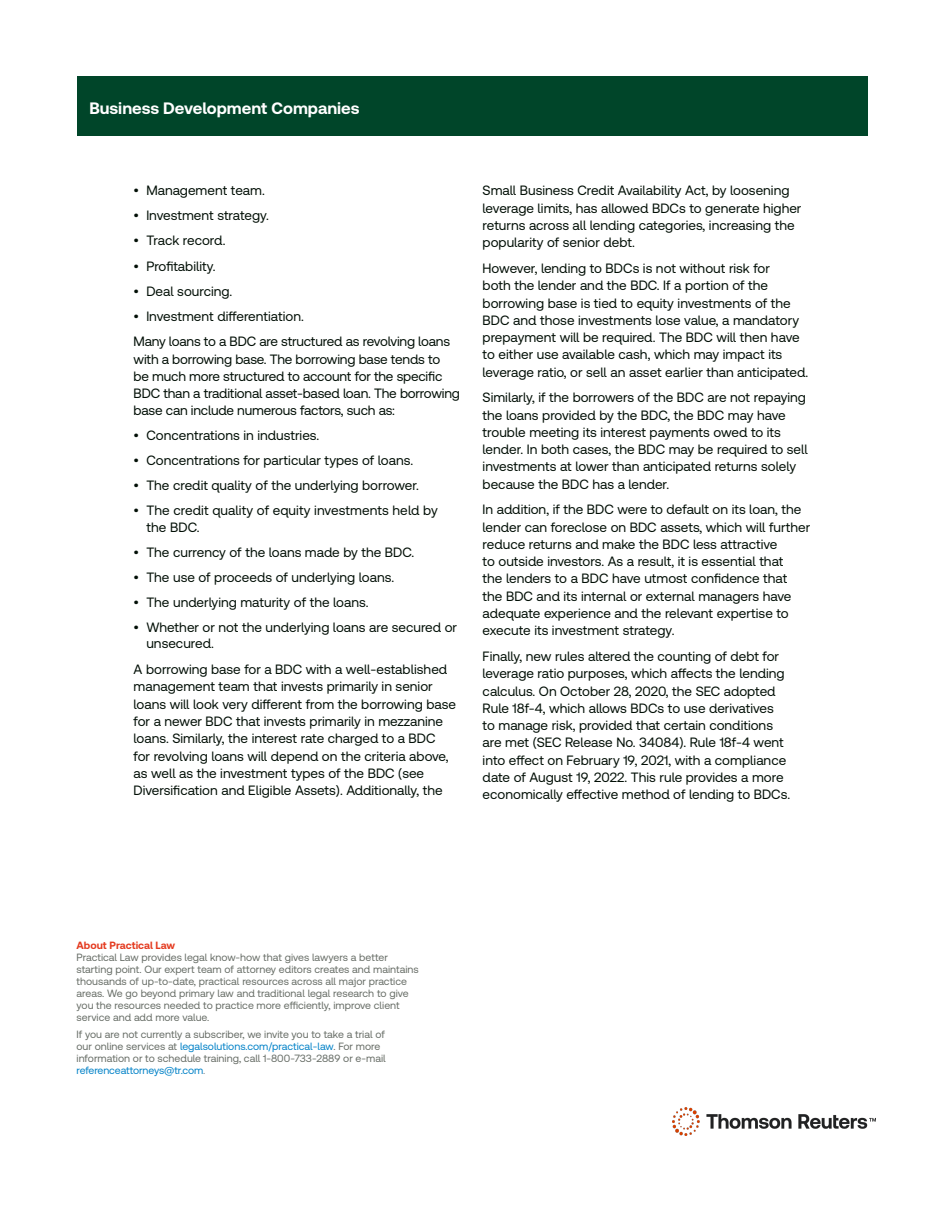
<style>
.page{position:relative;width:944px;height:1214px;background:#fff}
.page>*{position:absolute;margin:0;border:0;box-sizing:border-box;transform-origin:0 0}
.t1{font:700 16.5px "Clario";color:#fff}
.t2{font:13.5px/17.2px "Clario";color:#020f06}
.t3{font:10.5px/12px "Clario";color:#676d66}
.t4{font:700 10.5px "Clario";color:#e43b20}
.s1{color:#0081c7}
.s2{color:#86888b}
</style>
<div class="page">
<div style="left:77px;top:77px;width:790px;height:59px;background:#004529"></div>
<img style="left:672px;top:1107px;width:203px;height:28px">
<p class="t1" style="left:89px;top:98px;width:272px">Business Development Companies</p>
<p class="t2" style="left:134px;top:182px;width:133px">• Management team.</p>
<p class="t2" style="left:134px;top:207px;width:137px">• Investment strategy.</p>
<p class="t2" style="left:134px;top:232px;width:93px">• Track record.</p>
<p class="t2" style="left:134px;top:257px;width:84px">• Profitability.</p>
<p class="t2" style="left:134px;top:282px;width:100px">• Deal sourcing.</p>
<p class="t2" style="left:134px;top:302px;width:318px;line-height:25.8px">• Investment differentiation.<br>Many loans to a BDC are structured as revolving loans</p>
<p class="t2" style="left:134px;top:350px;width:328px">with a borrowing base. The borrowing base tends to<br>be much more structured to account for the specific BDC than a traditional asset-based loan. The borrowing base can include numerous factors, such as:</p>
<p class="t2" style="left:134px;top:426px;width:187px">• Concentrations in industries.</p>
<p class="t2" style="left:134px;top:451px;width:281px">• Concentrations for particular types of loans.</p>
<p class="t2" style="left:134px;top:476px;width:287px">• The credit quality of the underlying borrower.</p>
<p class="t2" style="left:146px;top:502px;width:293px;line-height:16.5px;text-indent:-13px">• The credit quality of equity investments held by the BDC.</p>
<p class="t2" style="left:134px;top:543px;width:282px">• The currency of the loans made by the BDC.</p>
<p class="t2" style="left:134px;top:568px;width:262px">• The use of proceeds of underlying loans.</p>
<p class="t2" style="left:134px;top:593px;width:236px">• The underlying maturity of the loans.</p>
<p class="t2" style="left:146px;top:618px;width:312px;line-height:16.5px;text-indent:-13px">• Whether or not the underlying loans are secured or unsecured.</p>
<p class="t2" style="left:134px;top:660px;width:324px">A borrowing base for a BDC with a well-established management team that invests primarily in senior loans will look very different from the borrowing base for a newer BDC that invests primarily in mezzanine loans. Similarly, the interest rate charged to a BDC<br>for revolving loans will depend on the criteria above, as well as the investment types of the BDC (see Diversification and Eligible Assets). Additionally, the</p>
<p class="t2" style="left:482px;top:182px;width:320px">Small Business Credit Availability Act, by loosening leverage limits, has allowed BDCs to generate higher returns across all lending categories, increasing the popularity of senior debt.</p>
<p class="t2" style="left:482px;top:259px;width:327px">However, lending to BDCs is not without risk for<br>both the lender and the BDC. If a portion of the borrowing base is tied to equity investments of the BDC and those investments lose value, a mandatory prepayment will be required. The BDC will then have to either use available cash, which may impact its leverage ratio, or sell an asset earlier than anticipated.</p>
<p class="t2" style="left:482px;top:388px;width:326px">Similarly, if the borrowers of the BDC are not repaying the loans provided by the BDC, the BDC may have trouble meeting its interest payments owed to its lender. In both cases, the BDC may be required to sell investments at lower than anticipated returns solely because the BDC has a lender.</p>
<p class="t2" style="left:482px;top:500px;width:329px">In addition, if the BDC were to default on its loan, the lender can foreclose on BDC assets, which will further reduce returns and make the BDC less attractive<br>to outside investors. As a result, it is essential that<br>the lenders to a BDC have utmost confidence that the BDC and its internal or external managers have adequate experience and the relevant expertise to execute its investment strategy.</p>
<p class="t2" style="left:482px;top:647px;width:309px">Finally, new rules altered the counting of debt for leverage ratio purposes, which affects the lending calculus. On October 28, 2020, the SEC adopted Rule 18f-4, which allows BDCs to use derivatives<br>to manage risk, provided that certain conditions are met (SEC Release No. 34084). Rule 18f-4 went into effect on February 19, 2021, with a compliance date of August 19, 2022. This rule provides a more economically effective method of lending to BDCs.</p>
<p class="t4" style="left:77px;top:939px;width:100px">About Practical Law</p>
<p class="t3" style="left:77px;top:951px;width:344px">Practical Law provides legal know-how that gives lawyers a better starting point. Our expert team of attorney editors creates and maintains thousands of up-to-date, practical resources across all major practice areas. We go beyond primary law and traditional legal research to give you the resources needed to practice more efficiently, improve client service and add more value.</p>
<p class="t3" style="left:77px;top:1027px;width:311px">If you are not currently a subscriber, we invite you to take a trial of our online services at <span class="s1">legalsolutions.com/practical-law</span>. For more information or to schedule training, call 1-800-733-2889 or e-mail <span class="s1">referenceattorneys@tr.com</span><span class="s2">.</span></p>
</div>
